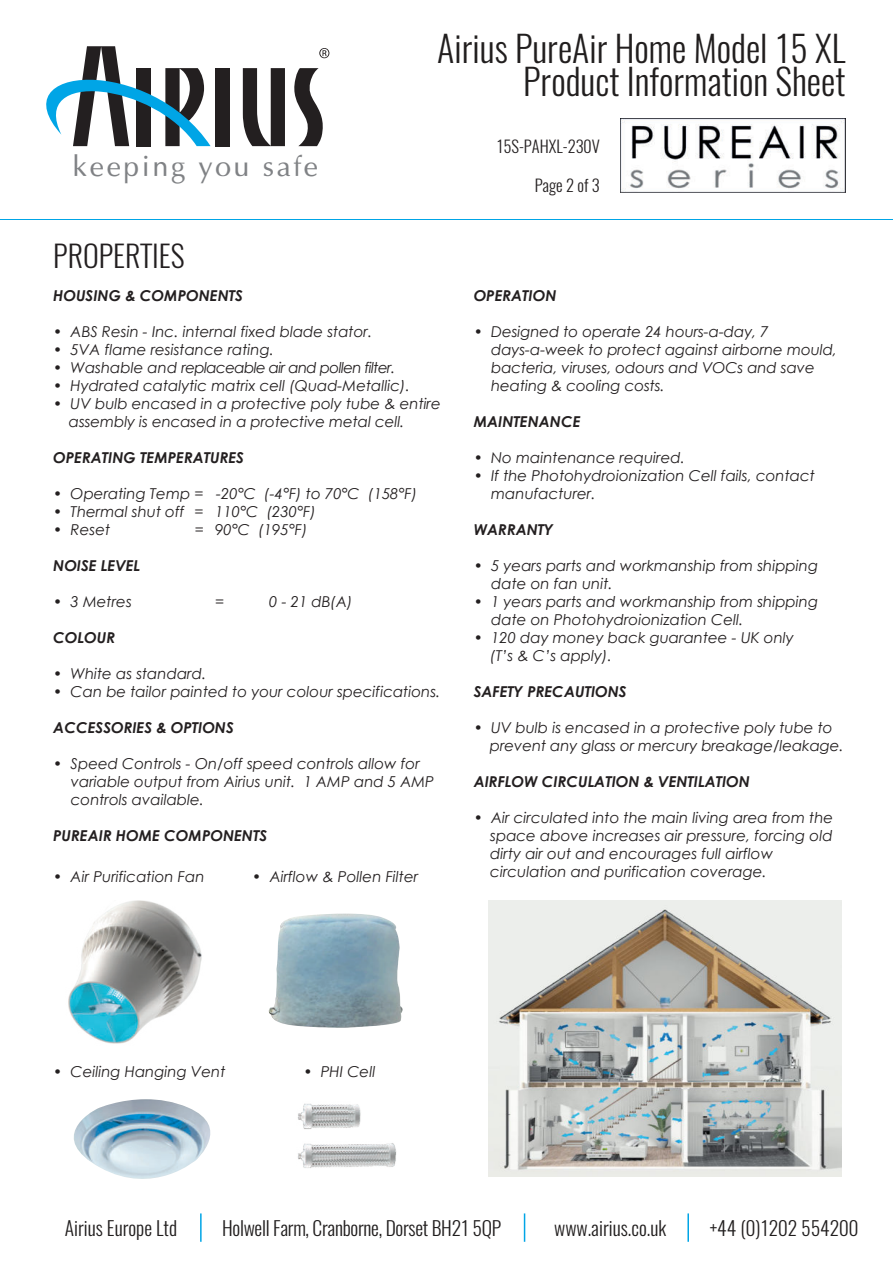
<style>
.page{position:relative;width:893px;height:1263px;background:#fff}
.page>*{position:absolute;margin:0;border:0;box-sizing:border-box;transform-origin:0 0}
.t1{font:300 36px/33px "Oswald";color:#211e1e;text-align:right}
.t2{font:300 30px "Oswald";color:#231f20}
.t3{font:28.35px "Optima";letter-spacing:.09em;color:#808285}
.t4{font:300 19.5px "Oswald";color:#211e1e}
.t5{font:300 16.5px "Oswald";color:#231f20}
.t6{font:italic 15px/18px "Century Gothic";color:#231f20}
.t7{font:italic 700 15px "Century Gothic";color:#231f20}
.t8{font:italic 15px "Century Gothic";letter-spacing:-.04em;color:#231f20}
</style>
<div class="page">
<img style="left:489px;top:900px;width:353px;height:276px">
<hr style="left:1px;top:219px;width:892px;height:1px;background:#00a5e6">
<img style="left:621px;top:118px;width:224px;height:75px">
<div style="left:215px;top:68px;width:15px;height:78px;background:#231f20"></div>
<svg style="left:243px;top:68px;width:42px;height:78px"></svg>
<svg style="left:294px;top:68px;width:29px;height:78px"></svg>
<svg style="left:46px;top:46px;width:165px;height:100px"></svg>
<svg style="left:319px;top:48px;width:10px;height:10px"></svg>
<hr style="left:200px;top:1213px;width:2px;height:29px;background:#00a5e6">
<svg style="left:524px;top:1213px;width:1px;height:29px"></svg>
<hr style="left:687px;top:1213px;width:2px;height:29px;background:#00a5e6">
<img style="left:68px;top:900px;width:134px;height:144px">
<img style="left:73px;top:1099px;width:138px;height:80px">
<img style="left:268px;top:913px;width:135px;height:115px">
<img style="left:298px;top:1143px;width:98px;height:25px">
<img style="left:298px;top:1103px;width:50px;height:26px">
<img style="left:348px;top:1104px;width:13px;height:24px">
<h3 class="t3" style="left:73px;top:154px;width:247px">keeping you safe</h3>
<h2 class="t2" style="left:53px;top:243px;width:133px">PROPERTIES</h2>
<h1 class="t1" style="left:437px;top:35px;width:410px">Airius PureAir Home Model 15 XL<br>Product Information Sheet</h1>
<p class="t5" style="left:496px;top:139px;width:105px">15S-PAHXL-230V</p>
<p class="t5" style="left:535px;top:179px;width:67px">Page 2 of 3</p>
<p class="t7" style="left:53px;top:287px;width:191px">HOUSING &amp; COMPONENTS</p>
<p class="t6" style="left:53px;top:324px;width:320px">ï ABS Resin - Inc. internal fixed blade stator.</p>
<p class="t6" style="left:53px;top:342px;width:222px">ï 5VA flame resistance rating.</p>
<p class="t8" style="left:53px;top:362px;width:344px">ï Washable and replaceable air and pollen filter.</p>
<p class="t6" style="left:53px;top:378px;width:358px">ï Hydrated catalytic matrix cell (Quad-Metallic).</p>
<p class="t6" style="left:53px;top:396px;width:389px">ï UV bulb encased in a protective poly tube &amp; entire</p>
<p class="t6" style="left:69px;top:414px;width:337px">assembly is encased in a protective metal cell.</p>
<p class="t7" style="left:53px;top:449px;width:192px">OPERATING TEMPERATURES</p>
<p class="t6" style="left:53px;top:486px;width:366px">ï Operating Temp = -20°C (-4°F) to 70°C (158°F) ï Thermal shut off = 110°C (230°F)<br>ï Reset</p>
<p class="t6" style="left:195px;top:522px;width:114px">= 90°C (195°F)</p>
<p class="t7" style="left:53px;top:557px;width:88px">NOISE LEVEL</p>
<p class="t6" style="left:53px;top:594px;width:80px">ï 3 Metres</p>
<p class="t6" style="left:215px;top:594px;width:11px">=</p>
<p class="t6" style="left:269px;top:594px;width:85px">0 - 21 dB(A)</p>
<p class="t7" style="left:53px;top:629px;width:63px">COLOUR</p>
<p class="t6" style="left:53px;top:666px;width:389px">ï White as standard.<br>ï Can be tailor painted to your colour specifications.</p>
<p class="t7" style="left:53px;top:719px;width:182px">ACCESSORIES &amp; OPTIONS</p>
<p class="t6" style="left:71px;top:756px;width:365px;text-indent:-18px">ï Speed Controls - On/off speed controls allow for variable output from Airius unit. 1 AMP and 5 AMP controls available.</p>
<p class="t7" style="left:53px;top:827px;width:215px">PUREAIR HOME COMPONENTS</p>
<p class="t6" style="left:53px;top:869px;width:153px">ï Air Purification Fan</p>
<p class="t6" style="left:252px;top:869px;width:168px">ï Airflow &amp; Pollen Filter</p>
<p class="t7" style="left:474px;top:287px;width:84px">OPERATION</p>
<p class="t6" style="left:491px;top:324px;width:347px;text-indent:-17px">ï Designed to operate 24 hours-a-day, 7 days-a-week to protect against airborne mould, bacteria, viruses, odours and VOCs and save heating &amp; cooling costs.</p>
<p class="t7" style="left:474px;top:413px;width:108px">MAINTENANCE</p>
<p class="t6" style="left:474px;top:450px;width:213px">ï No maintenance required.</p>
<p class="t6" style="left:474px;top:468px;width:343px">ï If the Photohydroionization Cell fails, contact</p>
<p class="t6" style="left:491px;top:486px;width:106px">manufacturer.</p>
<p class="t7" style="left:474px;top:521px;width:81px">WARRANTY</p>
<p class="t6" style="left:474px;top:558px;width:346px">ï 5 years parts and workmanship from shipping</p>
<p class="t6" style="left:491px;top:576px;width:123px">date on fan unit.</p>
<p class="t6" style="left:474px;top:594px;width:346px">ï 1 years parts and workmanship from shipping</p>
<p class="t6" style="left:491px;top:612px;width:254px">date on Photohydroionization Cell.</p>
<p class="t6" style="left:474px;top:630px;width:322px">ï 120 day money back guarantee - UK only</p>
<p class="t6" style="left:490px;top:648px;width:123px">(T’s &amp; C’s apply).</p>
<p class="t7" style="left:474px;top:683px;width:154px">SAFETY PRECAUTIONS</p>
<p class="t6" style="left:490px;top:720px;width:355px;text-indent:-16px">ï UV bulb is encased in a protective poly tube to prevent any glass or mercury breakage/leakage.</p>
<p class="t7" style="left:474px;top:773px;width:278px">AIRFLOW CIRCULATION &amp; VENTILATION</p>
<p class="t6" style="left:490px;top:810px;width:344px;text-indent:-17px">ï Air circulated into the main living area from the space above increases air pressure, forcing old dirty air out and encourages full airflow circulation and purification coverage.</p>
<p class="t6" style="left:53px;top:1063px;width:174px">ï Ceiling Hanging Vent</p>
<p class="t6" style="left:303px;top:1063px;width:74px">ï PHI Cell</p>
<h3 class="t4" style="left:65px;top:1220px;width:114px">Airius Europe Ltd</h3>
<h3 class="t4" style="left:554px;top:1220px;width:114px">www.airius.co.uk</h3>
<h3 class="t4" style="left:710px;top:1220px;width:150px">+44 (0)1202 554200</h3>
<h3 class="t4" style="left:222px;top:1220px;width:281px">Holwell Farm, Cranborne, Dorset BH21 5QP</h3>
</div>
